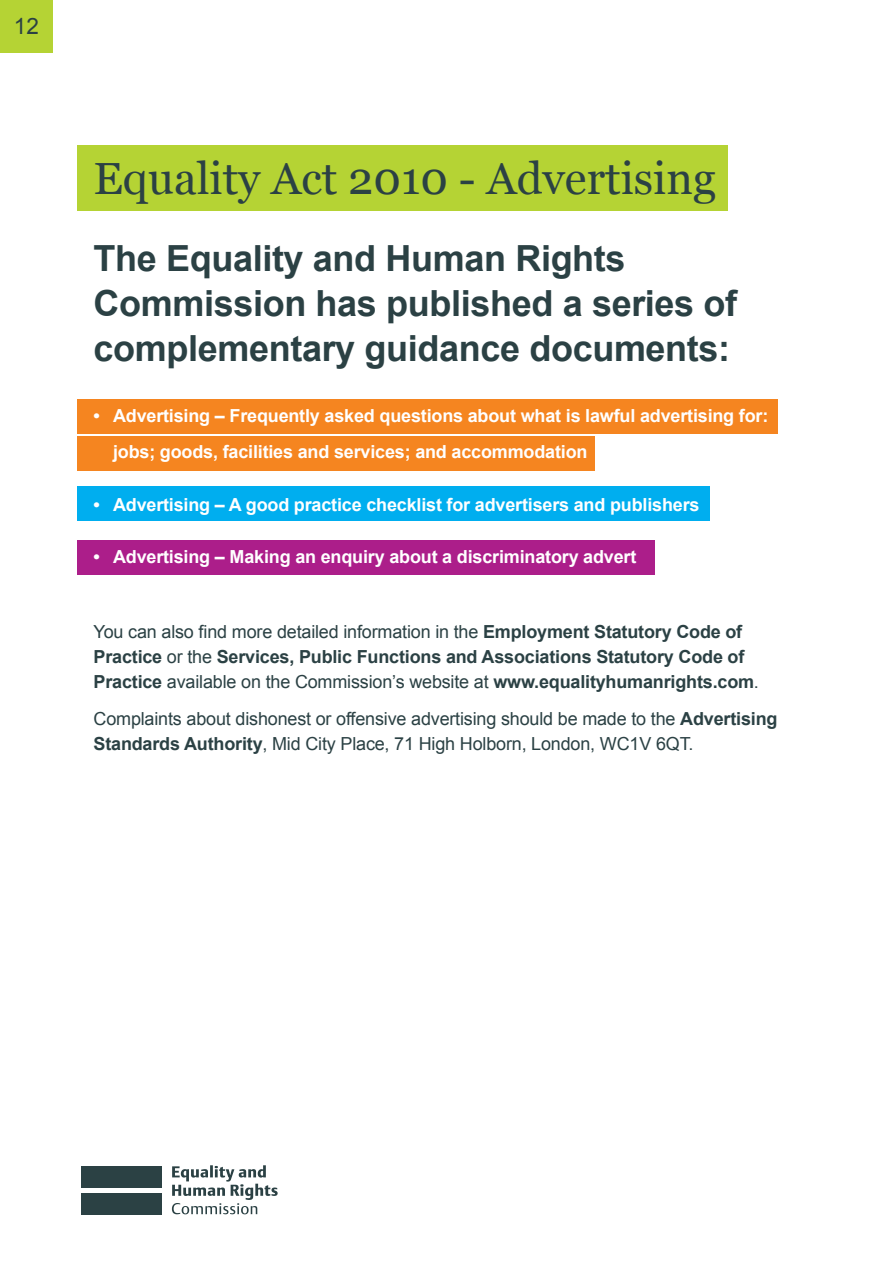
<style>
.page{position:relative;width:893px;height:1263px;background:#fff}
.page>*{position:absolute;margin:0;border:0;box-sizing:border-box;transform-origin:0 0}
.t1{font:45px "Georgia";color:#2b4144}
.t2{font:700 36px/45px "Arial";letter-spacing:-.01em;color:#2b4144}
.t3{font:22.5px "Arial";color:#2b4144}
.t4{font:700 18px/36px "Arial";letter-spacing:-.01em;color:#fff}
.t5{font:700 18px/24.8px "Arial";letter-spacing:-.01em;color:#2b4144}
.t6{font:18px/24.8px "Arial";letter-spacing:-.01em;color:#2b4144}
.s1{font-weight:400}
.s2{font-weight:700}
</style>
<div class="page">
<div style="left:77px;top:145px;width:651px;height:65px;background:#b5d334"></div>
<div style="left:0;top:0;width:53px;height:53px;background:#b5d334"></div>
<div style="left:77px;top:487px;width:632px;height:34px;background:#00aeef"></div>
<div style="left:77px;top:540px;width:578px;height:34px;background:#ac1e8a"></div>
<div style="left:77px;top:399px;width:700px;height:34px;background:#f58520"></div>
<div style="left:77px;top:436px;width:517px;height:34px;background:#f58520"></div>
<div style="left:81px;top:1166px;width:81px;height:22px;background:#2b4144"></div>
<div style="left:81px;top:1193px;width:81px;height:21px;background:#2b4144"></div>
<svg style="left:172px;top:1165px;width:106px;height:49px"></svg>
<p class="t3" style="left:14px;top:12px;width:27px">12</p>
<h1 class="t1" style="left:94px;top:145px;width:624px">Equality Act 2010 - Advertising</h1>
<h2 class="t2" style="left:94px;top:237px;width:645px">The Equality and Human Rights<br>Commission has published a series of complementary guidance documents:</h2>
<p class="t4" style="left:113px;top:398px;width:657px;text-indent:-19px">• Advertising – Frequently asked questions about what is lawful advertising for: jobs; goods, facilities and services; and accommodation</p>
<p class="t4" style="left:94px;top:487px;width:607px">• Advertising – A good practice checklist for advertisers and publishers</p>
<p class="t4" style="left:94px;top:539px;width:544px">• Advertising – Making an enquiry about a discriminatory advert</p>
<p class="t5" style="left:94px;top:620px;width:667px"><span class="s1">You can also find more detailed information in the</span> Employment Statutory Code of<br>Practice <span class="s1">or the</span> Services, Public Functions and Associations Statutory Code of<br>Practice <span class="s1">available on the Commission’s website at</span> www.equalityhumanrights.com<span class="s1">.</span></p>
<p class="t6" style="left:94px;top:707px;width:685px">Complaints about dishonest or offensive advertising should be made to the <span class="s2">Advertising<br>Standards Authority</span>, Mid City Place, 71 High Holborn, London, WC1V 6QT.</p>
</div>
